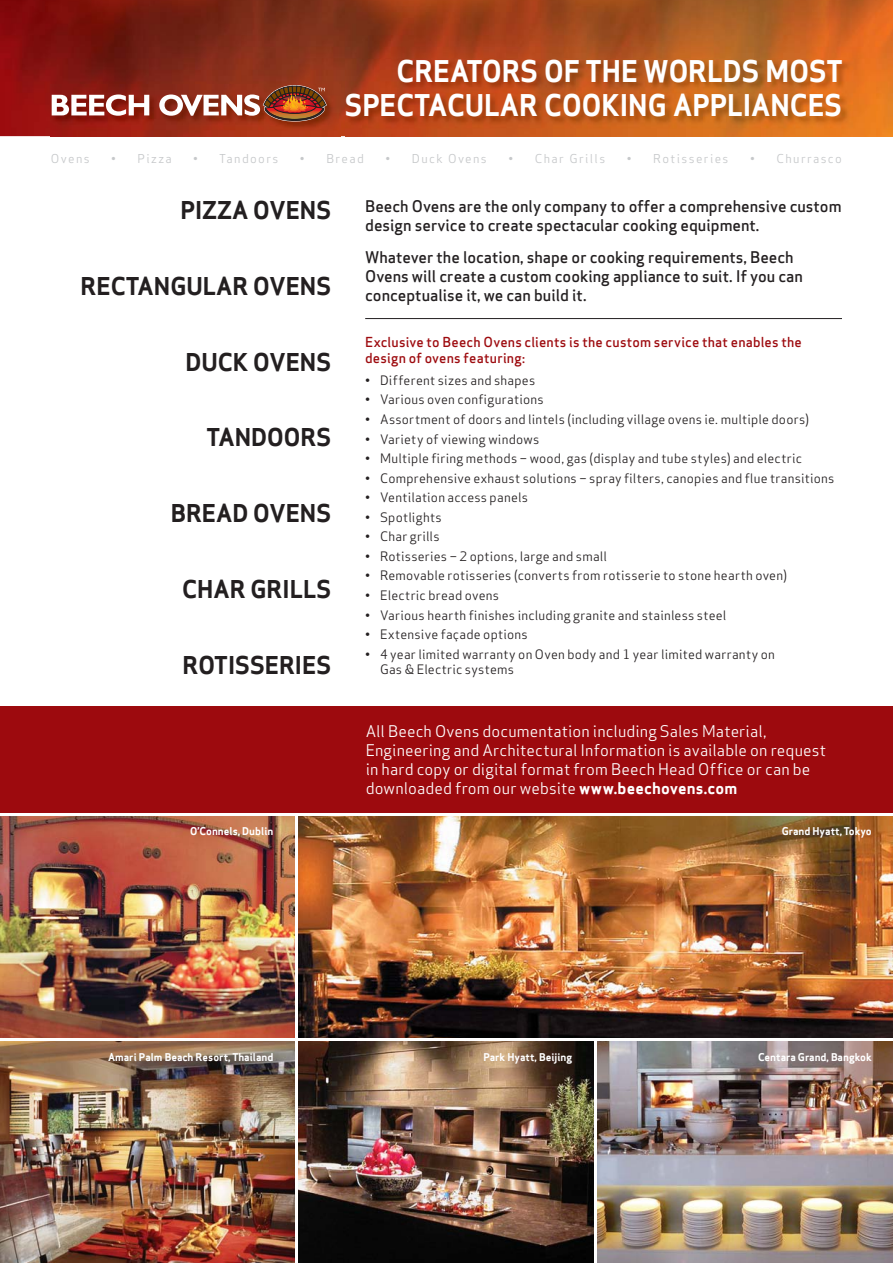
<style>
.page{position:relative;width:893px;height:1263px;background:#fff}
.page>*{position:absolute;margin:0;border:0;box-sizing:border-box;transform-origin:0 0}
.t1{font:29.25px/34.5px "Apex Sans T Bold";color:#fff;text-align:right}
.t2{font:24px "Apex Sans T Bold";color:#231f20}
.t3{font:15.75px/18.9px "Apex Sans T Medium";color:#231f20}
.t4{font:15.75px/18.9px "Apex Sans T Book";letter-spacing:.01em;color:#fff}
.t5{font:13.5px/16.2px "Apex Sans T Medium";letter-spacing:.015em;color:#9d0a0e}
.t6{font:12.75px "Apex Sans T Book";letter-spacing:.02em;color:#231f20}
.t7{font:12.75px "Apex Sans C Book";color:#231f20}
.t8{font:12px "Apex Sans T Book";letter-spacing:.115em;color:#c6c8ca}
.t9{font:10.5px "Apex Sans T Bold";color:#fff}
.s1{font-family:"Apex Sans T Bold"}
</style>
<div class="page">
<img style="left:0;top:0;width:893px;height:136px">
<img style="left:346px;top:59px;width:547px;height:78px">
<hr style="left:365px;top:318px;width:477px;height:1px;background:#231f20">
<div style="left:0;top:706px;width:893px;height:106px;background:#9d0a0e"></div>
<img style="left:0;top:816px;width:295px;height:222px">
<img style="left:299px;top:816px;width:594px;height:222px">
<img style="left:0;top:1042px;width:295px;height:221px">
<img style="left:299px;top:1042px;width:295px;height:221px">
<img style="left:598px;top:1042px;width:295px;height:221px">
<img style="left:51px;top:85px;width:290px;height:52px">
<svg style="left:52px;top:95px;width:97px;height:21px"></svg>
<img style="left:159px;top:85px;width:168px;height:38px">
<h1 class="t1" style="left:345px;top:56px;width:499px">CREATORS OF THE WORLDS MOST<br>SPECTACULAR COOKING APPLIANCES</h1>
<p class="t8" style="left:51px;top:153px;width:40px">Ovens</p>
<p class="t8" style="left:111px;top:153px;width:62px">• Pizza</p>
<p class="t8" style="left:193px;top:153px;width:87px">• Tandoors</p>
<p class="t8" style="left:300px;top:153px;width:65px">• Bread</p>
<p class="t8" style="left:385px;top:153px;width:103px">• Duck Ovens</p>
<p class="t8" style="left:508px;top:153px;width:98px">• Char Grills</p>
<p class="t8" style="left:627px;top:153px;width:103px">• Rotisseries</p>
<p class="t8" style="left:750px;top:153px;width:93px">• Churrasco</p>
<h2 class="t2" style="left:180px;top:199px;width:152px">PIZZA OVENS</h2>
<h2 class="t2" style="left:81px;top:275px;width:252px">RECTANGULAR OVENS</h2>
<h2 class="t2" style="left:185px;top:351px;width:147px">DUCK OVENS</h2>
<h2 class="t2" style="left:207px;top:426px;width:126px">TANDOORS</h2>
<h2 class="t2" style="left:171px;top:502px;width:162px">BREAD OVENS</h2>
<h2 class="t2" style="left:182px;top:578px;width:151px">CHAR GRILLS</h2>
<h2 class="t2" style="left:183px;top:654px;width:150px">ROTISSERIES</h2>
<p class="t9" style="left:190px;top:827px;width:85px">O’Connels, Dublin</p>
<p class="t3" style="left:365px;top:198px;width:478px">Beech Ovens are the only company to offer a comprehensive custom design service to create spectacular cooking equipment.</p>
<p class="t3" style="left:365px;top:249px;width:439px">Whatever the location, shape or cooking requirements, Beech<br>Ovens will create a custom cooking appliance to suit. If you can conceptualise it, we can build it.</p>
<p class="t5" style="left:365px;top:335px;width:438px">Exclusive to Beech Ovens clients is the custom service that enables the design of ovens featuring:</p>
<p class="t6" style="left:365px;top:374px;width:172px">• Different sizes and shapes</p>
<p class="t6" style="left:365px;top:394px;width:180px">• Various oven configurations</p>
<p class="t6" style="left:365px;top:413px;width:445px">• Assortment of doors and lintels (including village ovens ie. multiple doors)</p>
<p class="t6" style="left:365px;top:433px;width:176px">• Variety of viewing windows</p>
<p class="t6" style="left:365px;top:453px;width:438px">• Multiple firing methods – wood, gas (display and tube styles) and electric</p>
<p class="t6" style="left:365px;top:472px;width:471px">• Comprehensive exhaust solutions – spray filters, canopies and flue transitions</p>
<p class="t6" style="left:365px;top:492px;width:164px">• Ventilation access panels</p>
<p class="t6" style="left:365px;top:511px;width:78px">• Spotlights</p>
<p class="t6" style="left:365px;top:531px;width:76px">• Char grills</p>
<p class="t6" style="left:365px;top:550px;width:243px">• Rotisseries – 2 options, large and small</p>
<p class="t6" style="left:365px;top:570px;width:423px">• Removable rotisseries (converts from rotisserie to stone hearth oven)</p>
<p class="t6" style="left:365px;top:589px;width:135px">• Electric bread ovens</p>
<p class="t6" style="left:365px;top:609px;width:363px">• Various hearth finishes including granite and stainless steel</p>
<p class="t6" style="left:365px;top:628px;width:164px">• Extensive façade options</p>
<p class="t6" style="left:365px;top:648px;width:411px">• year limited warranty on Oven body and 1 year limited warranty on</p>
<p class="t7" style="left:380px;top:647px;width:9px">4</p>
<p class="t6" style="left:380px;top:663px;width:135px">Gas &amp; Electric systems</p>
<p class="t4" style="left:366px;top:723px;width:462px">All Beech Ovens documentation including Sales Material, Engineering and Architectural Information is available on request in hard copy or digital format from Beech Head Office or can be downloaded from our website <span class="s1">www.beechovens.com</span></p>
<p class="t9" style="left:782px;top:827px;width:92px">Grand Hyatt, Tokyo</p>
<p class="t9" style="left:108px;top:1052px;width:167px">Amari Palm Beach Resort, Thailand</p>
<p class="t9" style="left:483px;top:1052px;width:90px">Park Hyatt, Beijing</p>
<p class="t9" style="left:758px;top:1052px;width:115px">Centara Grand, Bangkok</p>
</div>
